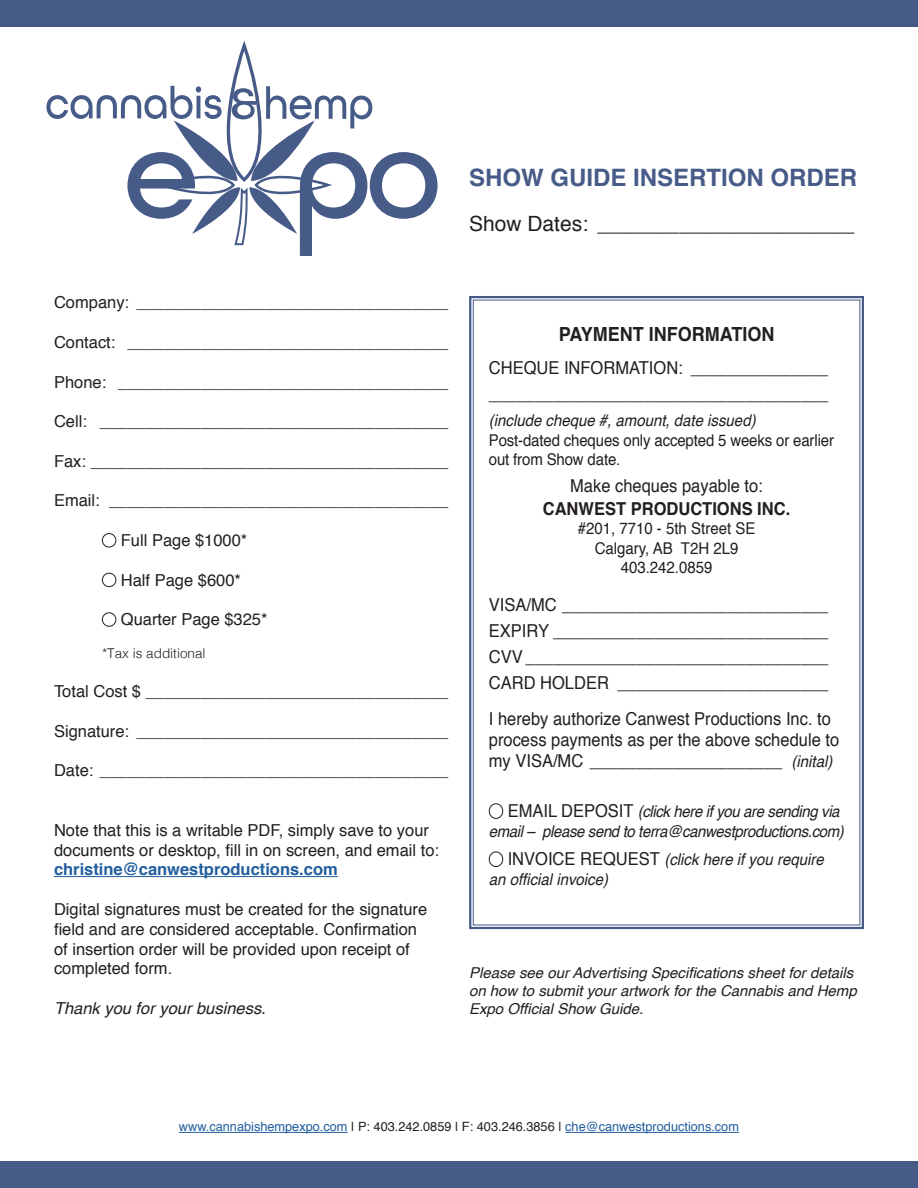
<style>
.page{position:relative;width:918px;height:1188px;background:#fff}
.page>*{position:absolute;margin:0;border:0;box-sizing:border-box;transform-origin:0 0}
.t1{font:700 24px "Helvetica";color:#475b88}
.t2{font:21px "Helvetica";color:#231f20}
.t3{font:700 19.5px "Helvetica";color:#231f20;scale:.93 1}
.t4{font:17.85px/26px "Helvetica";color:#231f20;scale:.93 1}
.t5{font:700 17.85px "Helvetica";color:#231f20;scale:.93 1}
.t6{font:16.5px/19.8px "Helvetica";color:#231f20}
.t7{font:700 16.5px "Helvetica";color:#215e9e}
.t8{font:italic 16.5px "Helvetica";color:#231f20}
.t9{font:16.2px/19.5px "Helvetica";letter-spacing:-.01em;color:#231f20;scale:.93 1}
.t10{font:italic 16.2px/19.5px "Helvetica";color:#231f20;scale:.93 1}
.t11{font:italic 16.2px/19.5px "Helvetica";letter-spacing:-.025em;color:#231f20;text-align:right;scale:.93 1}
.t12{font:italic 15px/18px "Helvetica";color:#231f20}
.t13{font:300 13.5px "Helvetica";color:#231f20}
.t14{font:12.75px "Helvetica";color:#215e9e}
.s1{font-style:italic;font-size:16.2px}
.s2{font-style:normal;font-size:17.85px}
.s3{color:#231f20}
</style>
<div class="page">
<div style="left:0;top:1161px;width:918px;height:27px;background:#475b88"></div>
<svg style="left:469px;top:296px;width:395px;height:634px"></svg>
<hr style="left:54px;top:876px;width:284px;height:1px;background:#215e9e">
<div style="left:102px;top:533px;width:14px;height:14px;border:1px solid #231f20;border-radius:50%"></div>
<div style="left:102px;top:573px;width:14px;height:14px;border:1px solid #231f20;border-radius:50%"></div>
<div style="left:102px;top:612px;width:14px;height:15px;border:1px solid #231f20;border-radius:50%"></div>
<div style="left:489px;top:803px;width:14px;height:16px;border:1px solid #231f20;border-radius:50%"></div>
<div style="left:489px;top:852px;width:14px;height:15px;border:1px solid #231f20;border-radius:50%"></div>
<div style="left:0;top:0;width:918px;height:27px;background:#475b88"></div>
<hr style="left:179px;top:1132px;width:169px;height:1px;background:#215e9e">
<hr style="left:565px;top:1132px;width:174px;height:1px;background:#215e9e">
<svg style="left:46px;top:40px;width:392px;height:216px"></svg>
<h1 class="t1" style="left:469px;top:158px;width:390px">SHOW GUIDE INSERTION ORDER</h1>
<p class="t2" style="left:469px;top:208px;width:387px">Show Dates: ______________________</p>
<p class="t6" style="left:54px;top:293px;width:396px">Company: __________________________________</p>
<p class="t6" style="left:54px;top:333px;width:396px">Contact: ___________________________________</p>
<p class="t6" style="left:54px;top:372px;width:396px">Phone: ____________________________________</p>
<p class="t6" style="left:54px;top:412px;width:396px">Cell: ______________________________________</p>
<p class="t6" style="left:54px;top:452px;width:396px">Fax: _______________________________________</p>
<p class="t6" style="left:54px;top:491px;width:396px">Email: _____________________________________</p>
<p class="t6" style="left:121px;top:531px;width:128px">Full Page $1000*</p>
<p class="t6" style="left:121px;top:570px;width:122px">Half Page $600*</p>
<p class="t6" style="left:121px;top:610px;width:148px">Quarter Page $325*</p>
<p class="t13" style="left:102px;top:641px;width:105px">*Tax is additional</p>
<p class="t6" style="left:54px;top:682px;width:396px">Total Cost $ _________________________________</p>
<p class="t6" style="left:54px;top:722px;width:396px">Signature: __________________________________</p>
<p class="t6" style="left:54px;top:761px;width:396px">Date: ______________________________________</p>
<p class="t6" style="left:54px;top:821px;width:387px">Note that this is a writable PDF, simply save to your documents or desktop, fill in on screen, and email to:</p>
<p class="t7" style="left:54px;top:856px;width:285px">christine@canwestproductions.com</p>
<p class="t6" style="left:54px;top:900px;width:375px">Digital signatures must be created for the signature field and are considered acceptable. Confirmation of insertion order will be provided upon receipt of completed form.</p>
<p class="t8" style="left:54px;top:995px;width:213px">Thank you for your business.</p>
<p class="t3" style="left:559px;top:319px;width:233px">PAYMENT INFORMATION</p>
<p class="t4" style="left:489px;top:356px;width:367px">CHEQUE INFORMATION: _______________ _____________________________________</p>
<p class="t10" style="left:489px;top:411px;width:288px">(include cheque #, amount, date issued)</p>
<p class="t9" style="left:489px;top:431px;width:373px">Post-dated cheques only accepted 5 weeks or earlier out from Show date.</p>
<p class="t4" style="left:570px;top:473px;width:209px">Make cheques payable to:</p>
<p class="t5" style="left:543px;top:494px;width:268px">CANWEST PRODUCTIONS INC.</p>
<p class="t9" style="left:578px;top:519px;width:192px;text-align:center">#201, 7710 - 5th Street SE<br>Calgary, AB T2H 2L9<br>403.242.0859</p>
<p class="t4" style="left:489px;top:593px;width:367px;text-align:justify">VISA/MC _____________________________ EXPIRY ______________________________ CVV _________________________________ CARD HOLDER _______________________</p>
<p class="t4" style="left:489px;top:709px;width:378px;line-height:21.1px">I hereby authorize Canwest Productions Inc. to process payments as per the above schedule to my VISA/MC _____________________ <span class="s1">(inital)</span></p>
<p class="t11" style="left:489px;top:802px;width:383px"><span class="s2">EMAIL DEPOSIT</span> (click here if you are sending via email – please send to terra@canwestproductions.com)</p>
<p class="t10" style="left:489px;top:850px;width:362px;text-indent:19px"><span class="s2">INVOICE REQUEST</span> (click here if you require an official invoice)</p>
<p class="t12" style="left:469px;top:964px;width:389px">Please see our Advertising Specifications sheet for details on how to submit your artwork for the Cannabis and Hemp<br>Expo Official Show Guide.</p>
<p class="t14" style="left:179px;top:1117px;width:562px">www.cannabishempexpo.com <span class="s3">| P: 403.242.0859 | F: 403.246.3856 |</span> che@canwestproductions.com</p>
</div>
